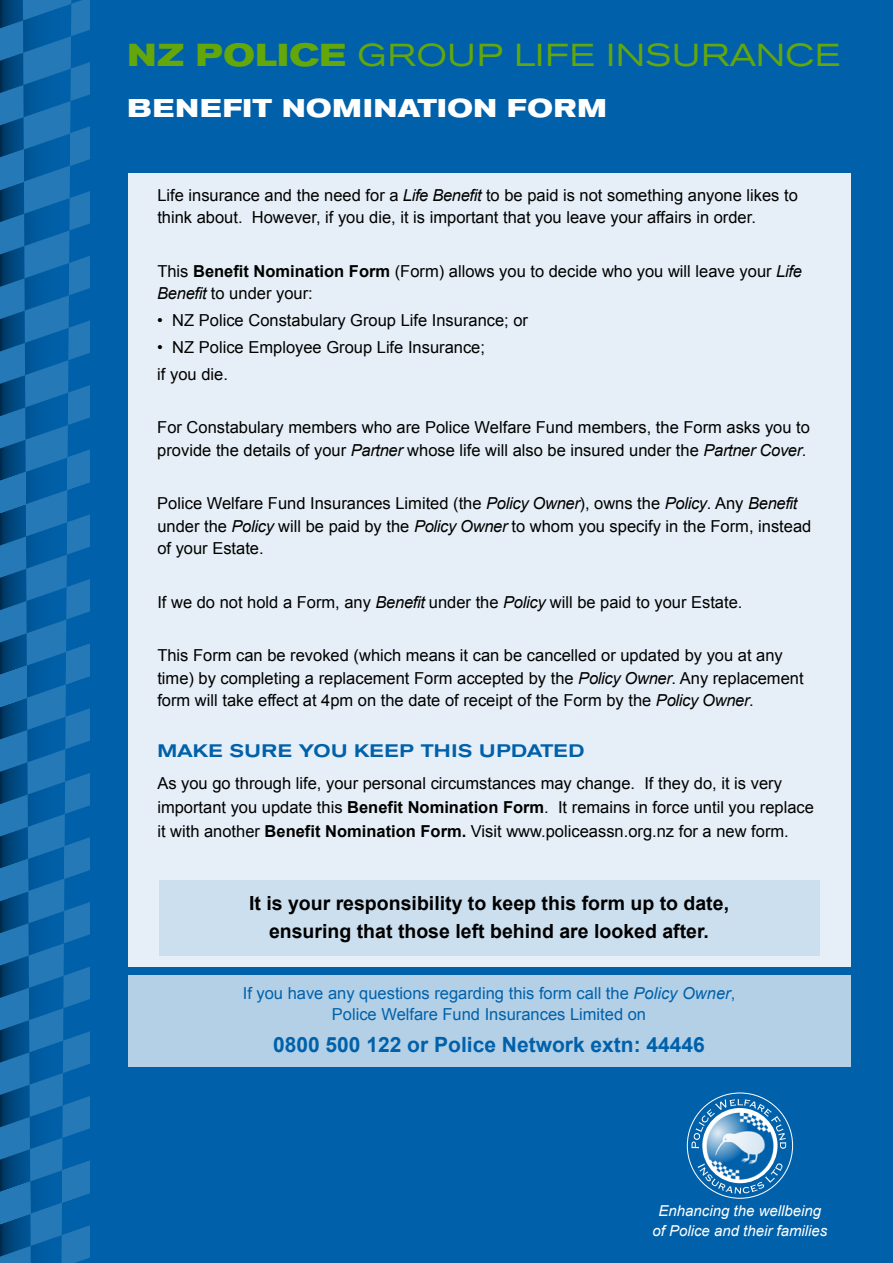
<style>
.page{position:relative;width:893px;height:1263px;background:#0061aa}
.page>*{position:absolute;margin:0;border:0;box-sizing:border-box;transform-origin:0 0}
.t1{font:expanded 31.5px "Akzidenz Grotesk BE";letter-spacing:.02em;color:#63a70a}
.t2{font:700 expanded 25.5px "Akzidenz Grotesk BE";letter-spacing:.03em;color:#fff}
.t3{font:700 21px "Arial";color:#0061aa}
.t4{font:700 19.5px/28.2px "Arial";color:#000;text-align:center}
.t5{font:500 expanded 18px "Akzidenz Grotesk BE";letter-spacing:.02em;color:#0061aa}
.t6{font:16.5px/22.5px "Arial";color:#000}
.t7{font:16.5px/21px "Arial";color:#0061aa;text-align:center}
.t8{font:italic 15px/19.5px "Arial";color:#fff;text-align:center}
.s1{font-weight:700}
.s2{font-style:italic}
</style>
<div class="page">
<svg style="left:687px;top:1093px;width:106px;height:105px"></svg>
<svg style="left:691px;top:1099px;width:95px;height:95px"></svg>
<img style="left:706px;top:1112px;width:68px;height:68px;border-radius:33px">
<div style="left:128px;top:173px;width:722px;height:794px;background:#e6eff7"></div>
<div style="left:159px;top:881px;width:660px;height:75px;background:#ccdfee"></div>
<div style="left:128px;top:975px;width:722px;height:92px;background:#b3d0e6"></div>
<svg style="left:0;top:0;width:89px;height:1263px"></svg>
<h1 class="t1" style="left:128px;top:37px;width:714px"><span class="s1">NZ POLICE</span> GROUP LIFE INSURANCE</h1>
<h2 class="t2" style="left:128px;top:93px;width:481px">BENEFIT NOMINATION FORM</h2>
<p class="t6" style="left:157px;top:184px;width:642px">Life insurance and the need for a <span class="s2">Life Benefit</span> to be paid is not something anyone likes to think about. However, if you die, it is important that you leave your affairs in order.</p>
<p class="t6" style="left:157px;top:260px;width:646px">This <span class="s1">Benefit Nomination Form</span> (Form) allows you to decide who you will leave your <span class="s2">Life<br>Benefit</span> to under your:</p>
<p class="t6" style="left:157px;top:309px;width:372px">• NZ Police Constabulary Group Life Insurance; or</p>
<p class="t6" style="left:157px;top:334px;width:329px;line-height:26.7px">• NZ Police Employee Group Life Insurance; if you die.</p>
<p class="t6" style="left:157px;top:416px;width:654px">For Constabulary members who are Police Welfare Fund members, the Form asks you to provide the details of your <span class="s2">Partner</span> whose life will also be insured under the <span class="s2">Partner Cover</span>.</p>
<p class="t6" style="left:157px;top:492px;width:656px">Police Welfare Fund Insurances Limited (the <span class="s2">Policy Owner</span>), owns the <span class="s2">Policy</span>. Any <span class="s2">Benefit </span>under the <span class="s2">Policy</span> will be paid by the <span class="s2">Policy Owner</span> to whom you specify in the Form, instead of your Estate.</p>
<p class="t6" style="left:157px;top:591px;width:587px">If we do not hold a Form, any <span class="s2">Benefit</span> under the <span class="s2">Policy</span> will be paid to your Estate.</p>
<p class="t6" style="left:157px;top:644px;width:648px">This Form can be revoked (which means it can be cancelled or updated by you at any time) by completing a replacement Form accepted by the <span class="s2">Policy Owner</span>. Any replacement form will take effect at 4pm on the date of receipt of the Form by the <span class="s2">Policy Owner</span>.</p>
<p class="t5" style="left:157px;top:740px;width:429px">MAKE SURE YOU KEEP THIS UPDATED</p>
<p class="t6" style="left:157px;top:771px;width:658px;line-height:24px">As you go through life, your personal circumstances may change. If they do, it is very important you update this <span class="s1">Benefit Nomination Form</span>. It remains in force until you replace it with another <span class="s1">Benefit Nomination Form.</span> Visit www.policeassn.org.nz for a new form.</p>
<p class="t4" style="left:249px;top:889px;width:482px">It is your responsibility to keep this form up to date, ensuring that those left behind are looked after.</p>
<p class="t7" style="left:243px;top:983px;width:494px">If you have any questions regarding this form call the <span class="s2">Policy Owner</span>,<br>Police Welfare Fund Insurances Limited on</p>
<p class="t3" style="left:273px;top:1032px;width:433px">0800 500 122 or Police Network extn: 44446</p>
<p class="t8" style="left:652px;top:1201px;width:177px">Enhancing the wellbeing of Police and their families</p>
</div>
